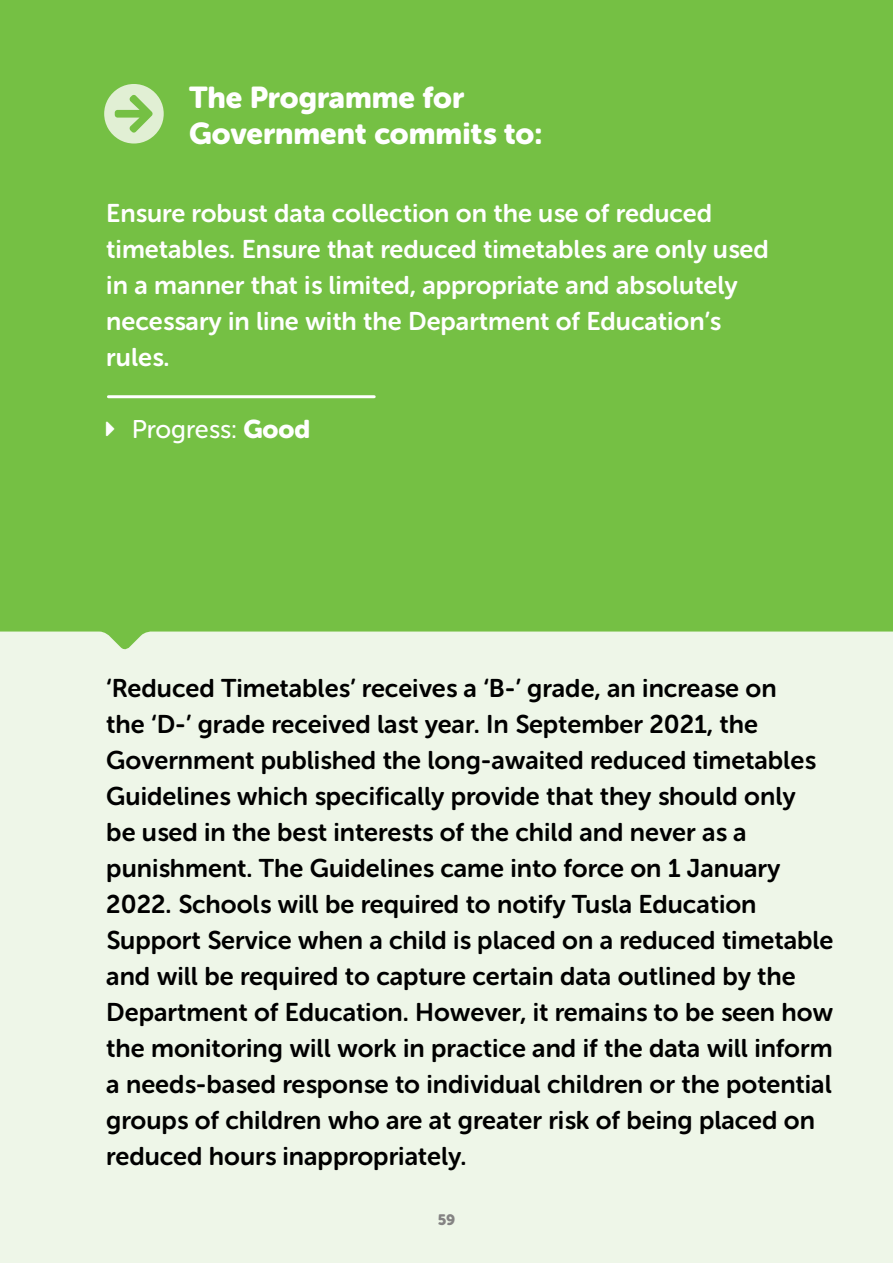
<style>
.page{position:relative;width:893px;height:1263px;background:#fff}
.page>*{position:absolute;margin:0;border:0;box-sizing:border-box;transform-origin:0 0}
.t1{font:30px/36px "Museo Sans Rounded 900";color:#fff}
.t2{font:25.5px/36px "Museo Sans Rounded 700";color:#000}
.t3{font:25.5px/36px "Museo Sans Rounded 700";color:#fff}
.t4{font:25.5px "Museo Sans Rounded 500";color:#fff}
.t5{font:15px "Museo Sans Rounded 900";color:#848383}
.s1{font-family:"Museo Sans Rounded 900"}
</style>
<div class="page">
<div style="left:0;top:525px;width:893px;height:738px;background:#eef6e8"></div>
<svg style="left:0;top:387px;width:893px;height:263px;background:#7dc34f"></svg>
<div style="left:0;top:0;width:893px;height:387px;background:#75c044"></div>
<hr style="left:108px;top:395px;width:266px;height:3px;background:#fff">
<svg style="left:104px;top:84px;width:60px;height:60px"></svg>
<svg style="left:106px;top:421px;width:8px;height:15px"></svg>
<p class="t1" style="left:189px;top:80px;width:355px">The Programme for<br>Government commits to:</p>
<p class="t3" style="left:106px;top:195px;width:664px">Ensure robust data collection on the use of reduced timetables. Ensure that reduced timetables are only used in a manner that is limited, appropriate and absolutely necessary in line with the Department of Education’s rules.</p>
<p class="t4" style="left:132px;top:415px;width:180px">Progress: <span class="s1">Good</span></p>
<p class="t2" style="left:106px;top:670px;width:729px">‘Reduced Timetables’ receives a ‘B-’ grade, an increase on<br>the ‘D-’ grade received last year. In September 2021, the Government published the long-awaited reduced timetables Guidelines which specifically provide that they should only<br>be used in the best interests of the child and never as a punishment. The Guidelines came into force on 1 January 2022. Schools will be required to notify Tusla Education Support Service when a child is placed on a reduced timetable and will be required to capture certain data outlined by the Department of Education. However, it remains to be seen how the monitoring will work in practice and if the data will inform a needs-based response to individual children or the potential groups of children who are at greater risk of being placed on reduced hours inappropriately.</p>
<p class="t5" style="left:438px;top:1211px;width:19px">59</p>
</div>
